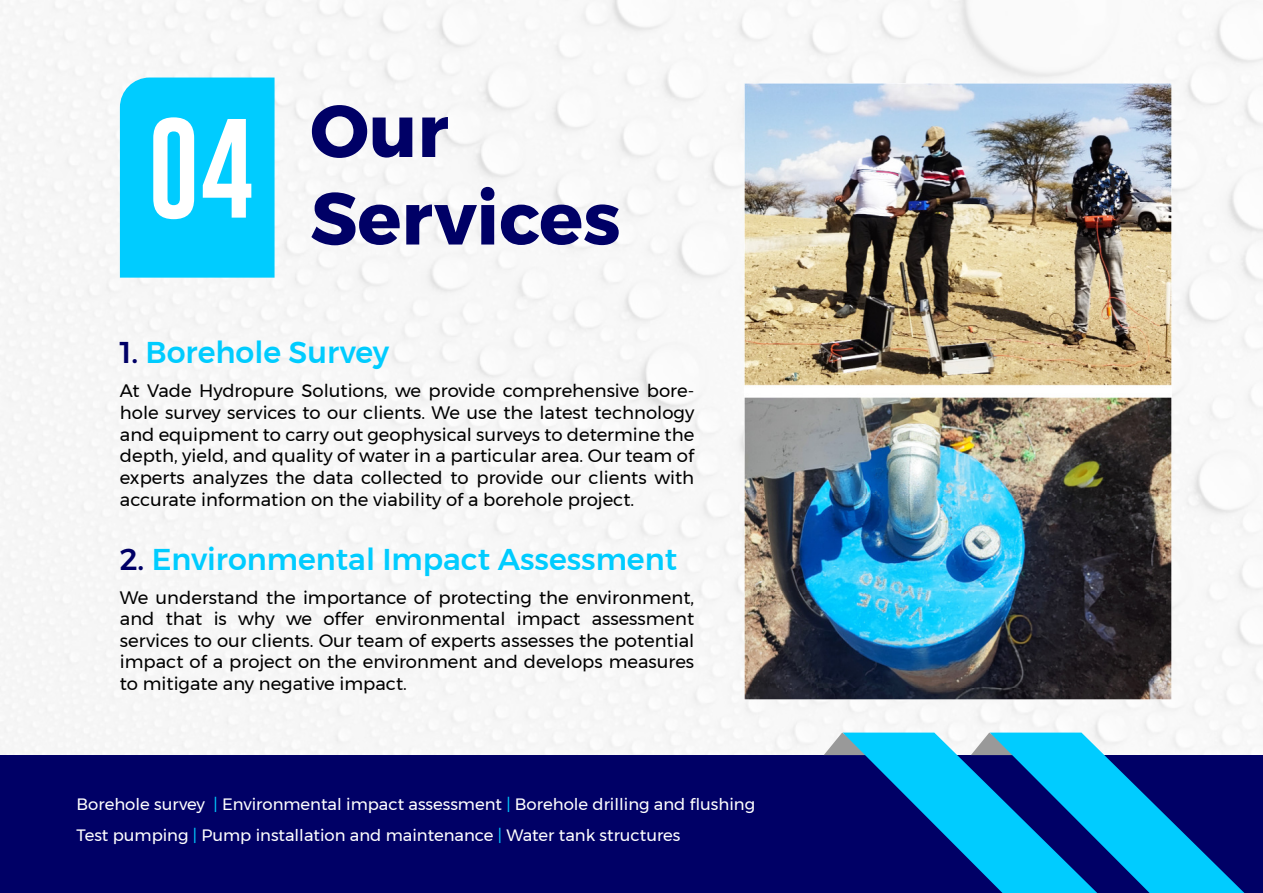
<style>
.page{position:relative;width:1263px;height:893px;background:#fff}
.page>*{position:absolute;margin:0;border:0;box-sizing:border-box;transform-origin:0 0}
.t1{font:102.9px "Gobold";color:#fff}
.t2{font:700 72.9px/87.4px "Montserrat";color:#006}
.t3{font:500 30px "Montserrat";color:#0cf}
.t4{font:18px/21.6px "Montserrat";color:#000;text-align:justify}
.t5{font:16.35px/30.5px "Montserrat";color:#fff}
.s1{color:#006}
.s2{color:#0cf}
</style>
<div class="page">
<img style="left:0;top:0;width:1263px;height:755px">
<img style="left:744px;top:84px;width:427px;height:615px">
<div style="left:0;top:755px;width:1263px;height:138px;background:#006"></div>
<svg style="left:824px;top:733px;width:420px;height:160px"></svg>
<div style="left:120px;top:78px;width:155px;height:200px;background:#0cf"></div>
<h1 class="t1" style="left:147px;top:122px;width:108px">04</h1>
<h2 class="t2" style="left:310px;top:92px;width:312px">Our<br>Services</h2>
<h3 class="t3" style="left:120px;top:329px;width:271px"><span class="s1">1.</span> Borehole Survey</h3>
<p class="t4" style="left:120px;top:380px;width:576px">At Vade Hydropure Solutions, we provide comprehensive bore&shy;hole survey services to our clients. We use the latest technology and equipment to carry out geophysical surveys to determine the depth, yield, and quality of water in a particular area. Our team of experts analyzes the data collected to provide our clients with accurate information on the viability of a borehole project.</p>
<h3 class="t3" style="left:120px;top:536px;width:559px"><span class="s1">2.</span> Environmental Impact Assessment</h3>
<p class="t4" style="left:120px;top:587px;width:576px">We understand the importance of protecting the environment, and that is why we offer environmental impact assessment services to our clients. Our team of experts assesses the potential impact of a project on the environment and develops measures to mitigate any negative impact.</p>
<p class="t5" style="left:77px;top:790px;width:680px">Borehole survey <span class="s2">|</span> Environmental impact assessment <span class="s2">|</span> Borehole drilling and flushing<br>Test pumping <span class="s2">|</span> Pump installation and maintenance <span class="s2">|</span> Water tank structures</p>
</div>
